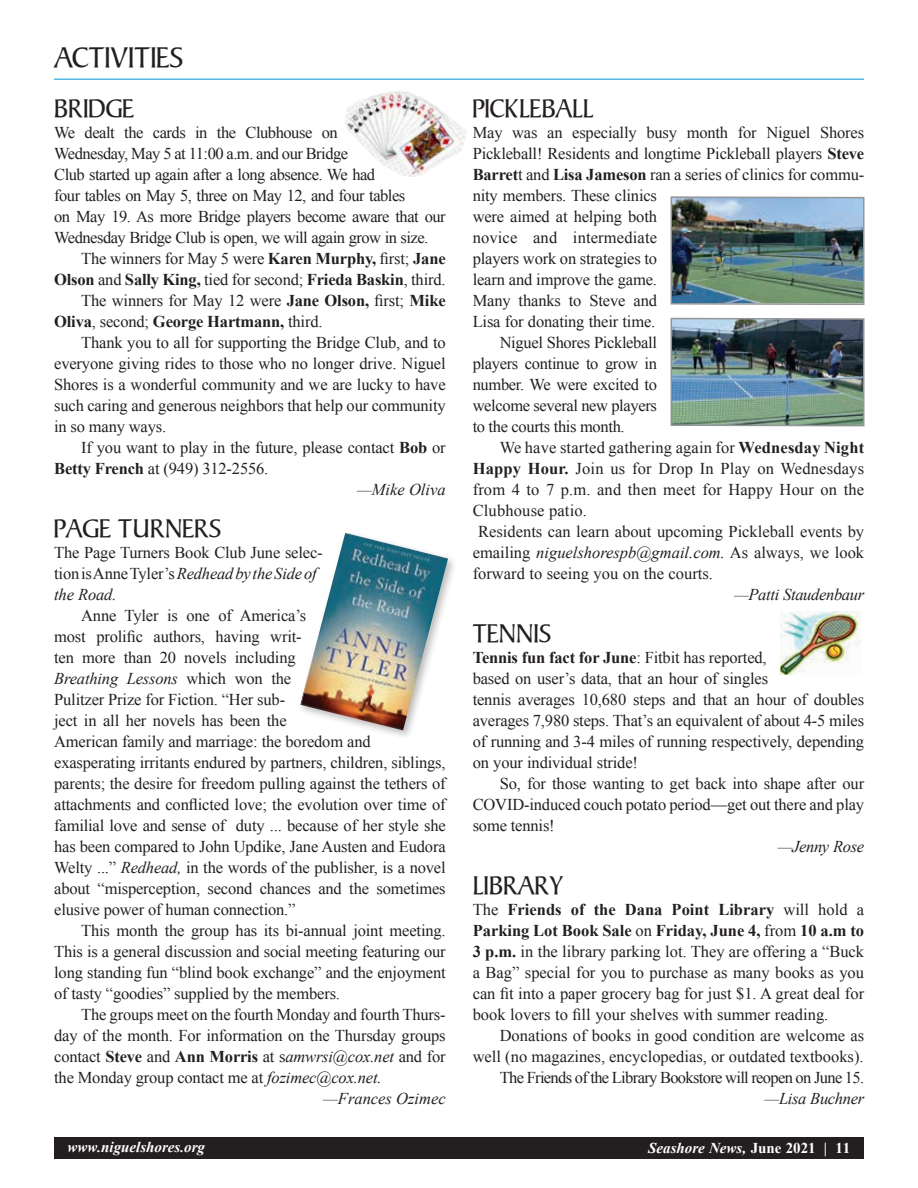
<style>
.page{position:relative;width:918px;height:1188px;background:#fff}
.page>*{position:absolute;margin:0;border:0;box-sizing:border-box;transform-origin:0 0}
.t1{font:30px "Persuasion S Si";color:#231f20}
.t2{font:27px "Persuasion S Si";color:#231f20}
.t3{font:16.5px/21px "Times New Roman";letter-spacing:-.01em;color:#231f20}
.t4{font:16.5px/21px "Times New Roman";letter-spacing:-.03em;color:#231f20}
.t5{font:16.5px "Times New Roman";letter-spacing:.01em;color:#231f20}
.t6{font:700 16.5px "Times New Roman";letter-spacing:-.01em;color:#231f20}
.t7{font:italic 16.5px "Times New Roman";color:#231f20}
.t8{font:italic 16.5px "Times New Roman";letter-spacing:-.02em;color:#231f20}
.t9{font:italic 700 15px "Times New Roman";color:#fff}
.s1{font-weight:700}
.s2{font-weight:400}
.s3{font-style:italic}
.s4{font-style:normal}
</style>
<div class="page">
<div style="left:54px;top:1137px;width:810px;height:21px;background:#231f20"></div>
<hr style="left:54px;top:79px;width:810px;height:1px;background:#0095d0">
<img style="left:300px;top:533px;width:148px;height:197px">
<img style="left:345px;top:91px;width:122px;height:86px">
<img style="left:670px;top:196px;width:195px;height:109px">
<img style="left:670px;top:317px;width:195px;height:110px">
<img style="left:781px;top:612px;width:80px;height:63px">
<h1 class="t1" style="left:54px;top:40px;width:130px">ACTIVITIES</h1>
<h2 class="t2" style="left:54px;top:94px;width:82px">BRIDGE</h2>
<p class="t4" style="left:54px;top:122px;width:393px">We dealt the cards in the Clubhouse on<br>Wednesday, May 5 at 11:00 a.m. and our Bridge<br>Club started up again after a long absence. We had<br>four tables on May 5, three on May 12, and four tables<br>on May 19. As more Bridge players become aware that our Wednesday Bridge Club is open, we will again grow in size.</p>
<p class="t3" style="left:81px;top:248px;width:366px">The winners for May 5 were <span class="s1">Karen Murphy,</span> first; <span class="s1">Jane</span></p>
<p class="t6" style="left:54px;top:268px;width:393px">Olson <span class="s2">and</span> Sally King, <span class="s2">tied for second;</span> Frieda Baskin<span class="s2">, third.</span></p>
<p class="t3" style="left:81px;top:290px;width:366px">The winners for May 12 were <span class="s1">Jane Olson,</span> first; <span class="s1">Mike</span></p>
<p class="t6" style="left:54px;top:310px;width:270px">Oliva<span class="s2">, second;</span> George Hartmann, <span class="s2">third.</span></p>
<p class="t3" style="left:81px;top:332px;width:366px">Thank you to all for supporting the Bridge Club, and to</p>
<p class="t3" style="left:54px;top:353px;width:393px">everyone giving rides to those who no longer drive. Niguel</p>
<p class="t3" style="left:54px;top:374px;width:393px">Shores is a wonderful community and we are lucky to have</p>
<p class="t3" style="left:54px;top:395px;width:393px">such caring and generous neighbors that help our community</p>
<p class="t3" style="left:54px;top:416px;width:114px">in so many ways.</p>
<p class="t3" style="left:81px;top:437px;width:366px">If you want to play in the future, please contact <span class="s1">Bob</span> or</p>
<p class="t3" style="left:54px;top:458px;width:216px"><span class="s1">Betty French</span> at (949) 312-2556.</p>
<p class="t7" style="left:357px;top:478px;width:90px">—Mike Oliva</p>
<h2 class="t2" style="left:54px;top:514px;width:168px">PAGE TURNERS</h2>
<p class="t3" style="left:54px;top:542px;width:270px">The Page Turners Book Club June selec&shy;tion is Anne Tyler’s <span class="s3">Redhead by the Side of the Road.</span></p>
<p class="t3" style="left:54px;top:605px;width:393px;text-indent:27px">Anne Tyler is one of America’s<br>most prolific authors, having writ-<br>ten more than 20 novels including<br><span class="s3">Breathing Lessons</span> which won the<br>Pulitzer Prize for Fiction. “Her sub-<br>ject in all her novels has been the<br>American family and marriage: the boredom and exasperating irritants endured by partners, children, siblings, parents; the desire for freedom pulling against the tethers of attachments and conflicted love; the evolution over time of familial love and sense of duty ... because of her style she has been compared to John Updike, Jane Austen and Eudora Welty ...” <span class="s3">Redhead,</span> in the words of the publisher, is a novel about “misperception, second chances and the sometimes elusive power of human connection.”</p>
<p class="t3" style="left:54px;top:920px;width:393px;text-align:justify;text-indent:27px">This month the group has its bi-annual joint meeting.<br>This is a general discussion and social meeting featuring our long standing fun “blind book exchange” and the enjoyment of tasty “goodies” supplied by the members.</p>
<p class="t3" style="left:81px;top:1004px;width:366px">The groups meet on the fourth Monday and fourth Thurs-</p>
<p class="t3" style="left:54px;top:1025px;width:393px">day of the month. For information on the Thursday groups</p>
<p class="t3" style="left:54px;top:1046px;width:393px">contact <span class="s1">Steve</span> and <span class="s1">Ann Morris</span> at s<span class="s3">amwrsi@cox.net</span> and for</p>
<p class="t3" style="left:54px;top:1067px;width:329px">the Monday group contact me at <span class="s3">fozimec@cox.net.</span></p>
<p class="t7" style="left:323px;top:1087px;width:124px">—Frances Ozimec</p>
<p class="t9" style="left:68px;top:1137px;width:139px">www.niguelshores.org</p>
<h2 class="t2" style="left:473px;top:94px;width:123px">PICKLEBALL</h2>
<p class="t3" style="left:473px;top:122px;width:393px">May was an especially busy month for Niguel Shores</p>
<p class="t3" style="left:473px;top:143px;width:393px">Pickleball! Residents and longtime Pickleball players <span class="s1">Steve</span></p>
<p class="t3" style="left:473px;top:164px;width:393px"><span class="s1">Barret</span>t and <span class="s1">Lisa Jameson</span> ran a series of clinics for commu-</p>
<p class="t3" style="left:473px;top:185px;width:186px">nity members. These clinics</p>
<p class="t3" style="left:473px;top:206px;width:186px">were aimed at helping both</p>
<p class="t5" style="left:473px;top:226px;width:186px">novice and intermediate</p>
<p class="t3" style="left:473px;top:248px;width:186px">players work on strategies to</p>
<p class="t3" style="left:473px;top:269px;width:186px">learn and improve the game.</p>
<p class="t3" style="left:473px;top:290px;width:186px">Many thanks to Steve and</p>
<p class="t3" style="left:473px;top:311px;width:184px">Lisa for donating their time.</p>
<p class="t3" style="left:500px;top:332px;width:159px">Niguel Shores Pickleball</p>
<p class="t3" style="left:473px;top:353px;width:186px">players continue to grow in</p>
<p class="t3" style="left:473px;top:374px;width:186px">number. We were excited to</p>
<p class="t3" style="left:473px;top:395px;width:186px">welcome several new players</p>
<p class="t3" style="left:473px;top:416px;width:154px">to the courts this month.</p>
<p class="t5" style="left:500px;top:436px;width:366px">We have started gathering again for <span class="s1">Wednesday Night</span></p>
<p class="t5" style="left:473px;top:457px;width:393px"><span class="s1">Happy Hour.</span> Join us for Drop In Play on Wednesdays</p>
<p class="t5" style="left:473px;top:478px;width:393px">from 4 to 7 p.m. and then meet for Happy Hour on the</p>
<p class="t5" style="left:473px;top:499px;width:116px">Clubhouse patio.</p>
<p class="t3" style="left:478px;top:521px;width:387px">Residents can learn about upcoming Pickleball events by</p>
<p class="t7" style="left:473px;top:541px;width:393px"><span class="s4">emailing</span> niguelshorespb@gmail.com. <span class="s4">As always, we look</span></p>
<p class="t3" style="left:473px;top:563px;width:242px">forward to seeing you on the courts.</p>
<p class="t8" style="left:734px;top:583px;width:132px">—Patti Staudenbaur</p>
<h2 class="t2" style="left:473px;top:619px;width:80px">TENNIS</h2>
<p class="t3" style="left:473px;top:647px;width:393px"><span class="s1">Tennis fun fact for June</span>: Fitbit has reported,<br>based on user’s data, that an hour of singles<br>tennis averages 10,680 steps and that an hour of doubles averages 7,980 steps. That’s an equivalent of about 4-5 miles of running and 3-4 miles of running respectively, depending on your individual stride!</p>
<p class="t3" style="left:473px;top:773px;width:393px;text-align:justify;text-indent:27px">So, for those wanting to get back into shape after our COVID-induced couch potato period—get out there and play some tennis!</p>
<p class="t8" style="left:778px;top:835px;width:88px">—Jenny Rose</p>
<h2 class="t2" style="left:473px;top:871px;width:92px">LIBRARY</h2>
<p class="t3" style="left:473px;top:899px;width:393px;text-align:justify">The <span class="s1">Friends of the Dana Point Library</span> will hold a <span class="s1">Parking Lot Book Sale</span> on <span class="s1">Friday, June 4,</span> from <span class="s1">10 a.m to 3 p.m.</span> in the library parking lot. They are offering a “Buck a Bag” special for you to purchase as many books as you can fit into a paper grocery bag for just $1. A great deal for book lovers to fill your shelves with summer reading.</p>
<p class="t3" style="left:473px;top:1025px;width:393px;text-align:right">Donations of books in good condition are welcome as well (no magazines, encyclopedias, or outdated textbooks).<br>The Friends of the Library Bookstore will reopen on June 15.</p>
<p class="t8" style="left:765px;top:1087px;width:101px">—Lisa Buchner</p>
<p class="t9" style="left:648px;top:1138px;width:204px">Seashore News, <span class="s4">June 2021 | 11</span></p>
</div>
